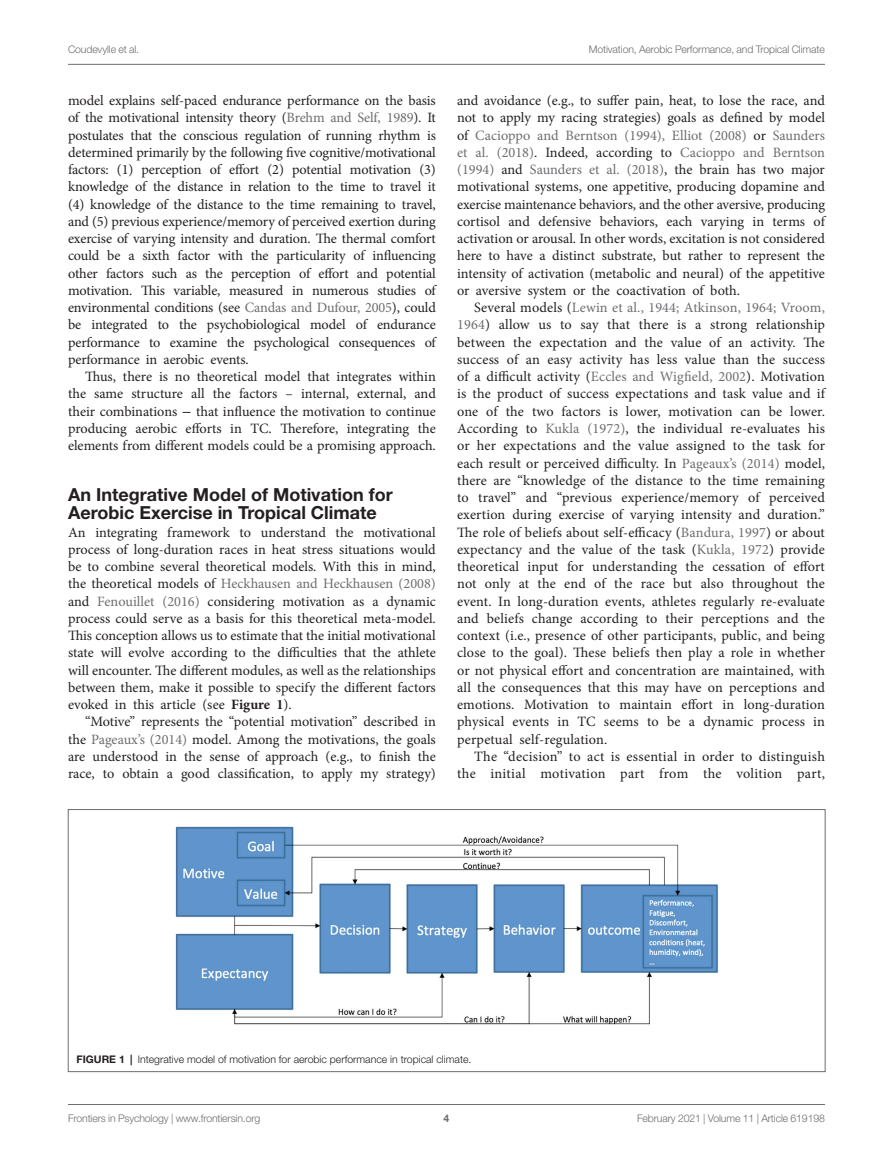
<style>
.page{position:relative;width:893px;height:1170px;background:#fff}
.page>*{position:absolute;margin:0;border:0;box-sizing:border-box;transform-origin:0 0}
.HEAD_2{font:700 18px/18.8px "Helvetica Neue LT Std";color:#231f20}
.TEXT{font:14.25px/17.2px "Minion Pro";color:#231f20;text-align:justify}
.TEXT_FLUSH{font:14.25px/17.2px "Minion Pro";color:#231f20;text-align:justify}
.TEXT-2{font:14.25px/17.2px "Minion Pro";letter-spacing:.02em;color:#231f20;text-align:right}
.t1{font:300 10.5px "Helvetica Neue LT Std";letter-spacing:-.015em;color:#6c6d70}
.FIG_LEG{font:300 10.5px "Helvetica Neue LT Std";color:#231f20}
.t2{font:700 10.5px "Helvetica Neue LT Std";color:#6c6d70}
.s1{color:#6c6d70}
.s2{font-family:"STIX General"}
.s3{font-weight:700}
</style>
<div class="page">
<hr style="left:68px;top:64px;width:757px;height:1px;background:#6c6d70">
<hr style="left:68px;top:1104px;width:757px;height:1px;background:#6c6d70">
<img style="left:175px;top:826px;width:544px;height:199px">
<div style="left:68px;top:809px;width:757px;height:262px;border:1px solid #6c6d70"></div>
<p class="t1" style="left:68px;top:42px;width:73px">Coudevylle et al.</p>
<p class="t1" style="left:589px;top:42px;width:237px">Motivation, Aerobic Performance, and Tropical Climate</p>
<p class="TEXT" style="left:68px;top:92px;width:369px">model explains self-paced endurance performance on the basis of the motivational intensity theory (<span class="s1">Brehm and Self, 1989</span>). It postulates that the conscious regulation of running rhythm is determined primarily by the following five cognitive/motivational factors: (1) perception of effort (2) potential motivation (3) knowledge of the distance in relation to the time to travel it (4) knowledge of the distance to the time remaining to travel, and (5) previous experience/memory of perceived exertion during exercise of varying intensity and duration. The thermal comfort could be a sixth factor with the particularity of influencing other factors such as the perception of effort and potential motivation. This variable, measured in numerous studies of environmental conditions (see <span class="s1">Candas and Dufour, 2005</span>), could be integrated to the psychobiological model of endurance performance to examine the psychological consequences of performance in aerobic events.</p>
<p class="TEXT" style="left:68px;top:368px;width:369px;text-indent:17px">Thus, there is no theoretical model that integrates within the same structure all the factors – internal, external, and their combinations <span class="s2">−</span> that influence the motivation to continue producing aerobic efforts in TC. Therefore, integrating the elements from different models could be a promising approach.</p>
<p class="HEAD_2" style="left:68px;top:484px;width:326px">An Integrative Model of Motivation for<br>Aerobic Exercise in Tropical Climate</p>
<p class="TEXT_FLUSH" style="left:68px;top:523px;width:369px">An integrating framework to understand the motivational process of long-duration races in heat stress situations would be to combine several theoretical models. With this in mind, the theoretical models of <span class="s1">Heckhausen and Heckhausen (2008) </span>and <span class="s1">Fenouillet (2016)</span> considering motivation as a dynamic process could serve as a basis for this theoretical meta-model.<br>This conception allows us to estimate that the initial motivational state will evolve according to the difficulties that the athlete will encounter. The different modules, as well as the relationships between them, make it possible to specify the different factors evoked in this article (see <span class="s3">Figure 1</span>).</p>
<p class="TEXT" style="left:68px;top:713px;width:369px;text-indent:17px">“Motive” represents the “potential motivation” described in the <span class="s1">Pageaux’s (2014)</span> model. Among the motivations, the goals are understood in the sense of approach (e.g., to finish the race, to obtain a good classification, to apply my strategy)</p>
<p class="TEXT" style="left:457px;top:92px;width:369px">and avoidance (e.g., to suffer pain, heat, to lose the race, and not to apply my racing strategies) goals as defined by model of <span class="s1">Cacioppo and Berntson (1994), Elliot (2008)</span> or <span class="s1">Saunders et al. (2018)</span>. Indeed, according to <span class="s1">Cacioppo and Berntson (1994)</span> and <span class="s1">Saunders et al. (2018)</span>, the brain has two major motivational systems, one appetitive, producing dopamine and exercise maintenance behaviors, and the other aversive, producing cortisol and defensive behaviors, each varying in terms of activation or arousal. In other words, excitation is not considered here to have a distinct substrate, but rather to represent the intensity of activation (metabolic and neural) of the appetitive or aversive system or the coactivation of both.</p>
<p class="TEXT" style="left:457px;top:299px;width:369px;text-indent:17px">Several models (<span class="s1">Lewin et al., 1944; Atkinson, 1964; Vroom, 1964</span>) allow us to say that there is a strong relationship between the expectation and the value of an activity. The success of an easy activity has less value than the success of a difficult activity (<span class="s1">Eccles and Wigfield, 2002</span>). Motivation is the product of success expectations and task value and if one of the two factors is lower, motivation can be lower.<br>According to <span class="s1">Kukla (1972)</span>, the individual re-evaluates his or her expectations and the value assigned to the task for each result or perceived difficulty. In <span class="s1">Pageaux’s (2014)</span> model, there are “knowledge of the distance to the time remaining to travel” and “previous experience/memory of perceived exertion during exercise of varying intensity and duration.” The role of beliefs about self-efficacy (<span class="s1">Bandura, 1997</span>) or about expectancy and the value of the task (<span class="s1">Kukla, 1972</span>) provide theoretical input for understanding the cessation of effort not only at the end of the race but also throughout the event. In long-duration events, athletes regularly re-evaluate and beliefs change according to their perceptions and the context (i.e., presence of other participants, public, and being close to the goal). These beliefs then play a role in whether or not physical effort and concentration are maintained, with all the consequences that this may have on perceptions and emotions. Motivation to maintain effort in long-duration physical events in TC seems to be a dynamic process in perpetual self-regulation.</p>
<p class="TEXT-2" style="left:457px;top:747px;width:369px">The “decision” to act is essential in order to distinguish the initial motivation part from the volition part,</p>
<p class="FIG_LEG" style="left:77px;top:1052px;width:396px"><span class="s3">FIGURE 1 |</span> Integrative model of motivation for aerobic performance in tropical climate.</p>
<p class="t1" style="left:68px;top:1111px;width:194px">Frontiers in Psychology | www.frontiersin.org</p>
<p class="t2" style="left:444px;top:1111px;width:7px">4</p>
<p class="t1" style="left:637px;top:1111px;width:189px">February 2021 | Volume 11 | Article 619198</p>
</div>
